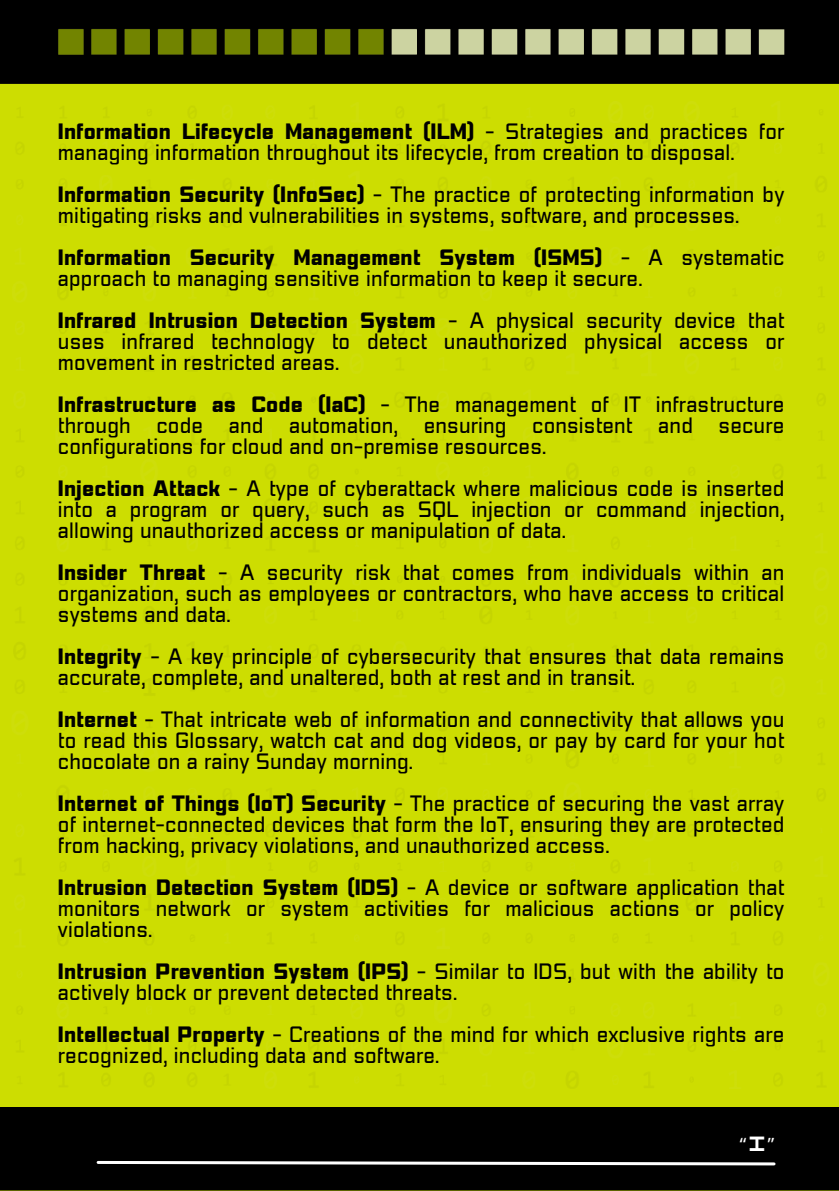
<style>
.page{position:relative;width:839px;height:1191px;background:#fff}
.page>*{position:absolute;margin:0;border:0;box-sizing:border-box;transform-origin:0 0}
.t1{font:20px/21px "Pattanakarn Regular Wd 3";letter-spacing:.01em;color:#000}
.t2{font:20px "Pattanakarn Bold Wd 3";letter-spacing:.01em;color:#000}
.t3{font:18px "Noto Sans Gurmukhi";color:#fff}
.s1{font-family:"Pattanakarn Regular Wd 3"}
.s2{font-family:"Pattanakarn Bold Wd 3"}
.s3{font-family:"HK Modular";font-weight:700}
</style>
<div class="page">
<div style="left:0;top:0;width:838px;height:1191px;background:#cddd01"></div>
<div style="left:0;top:1107px;width:838px;height:84px;background:#000"></div>
<svg style="left:95px;top:1159px;width:682px;height:8px;background:#5f5f5f"></svg>
<div style="left:0;top:0;width:838px;height:84px;background:#000"></div>
<svg style="left:58px;top:29px;width:25px;height:25px"></svg>
<svg style="left:91px;top:29px;width:25px;height:25px"></svg>
<svg style="left:124px;top:29px;width:26px;height:25px"></svg>
<svg style="left:158px;top:29px;width:25px;height:25px"></svg>
<svg style="left:191px;top:29px;width:26px;height:25px"></svg>
<svg style="left:224px;top:29px;width:26px;height:25px"></svg>
<svg style="left:258px;top:29px;width:25px;height:25px"></svg>
<svg style="left:291px;top:29px;width:26px;height:25px"></svg>
<svg style="left:324px;top:29px;width:26px;height:25px"></svg>
<svg style="left:358px;top:29px;width:25px;height:25px"></svg>
<svg style="left:391px;top:29px;width:26px;height:25px"></svg>
<svg style="left:425px;top:29px;width:25px;height:25px"></svg>
<svg style="left:458px;top:29px;width:25px;height:25px"></svg>
<svg style="left:491px;top:29px;width:26px;height:25px"></svg>
<svg style="left:525px;top:29px;width:25px;height:25px"></svg>
<svg style="left:558px;top:29px;width:26px;height:25px"></svg>
<svg style="left:591px;top:29px;width:26px;height:25px"></svg>
<svg style="left:625px;top:29px;width:25px;height:25px"></svg>
<svg style="left:658px;top:29px;width:26px;height:25px"></svg>
<svg style="left:692px;top:29px;width:25px;height:25px"></svg>
<svg style="left:725px;top:29px;width:25px;height:25px"></svg>
<svg style="left:758px;top:29px;width:26px;height:26px"></svg>
<p class="t2" style="left:58px;top:120px;width:728px">Information Lifecycle Management (ILM) <span class="s1">- Strategies and practices for</span></p>
<p class="t1" style="left:58px;top:132px;width:728px;line-height:42px">managing information throughout its lifecycle, from creation to disposal.<br><span class="s2">Information Security (InfoSec)</span> - The practice of protecting information by</p>
<p class="t1" style="left:58px;top:206px;width:683px">mitigating risks and vulnerabilities in systems, software, and processes.</p>
<p class="t2" style="left:58px;top:246px;width:728px">Information Security Management System (ISMS) <span class="s1">- A systematic</span></p>
<p class="t1" style="left:58px;top:269px;width:586px">approach to managing sensitive information to keep it secure.</p>
<p class="t2" style="left:58px;top:309px;width:728px">Infrared Intrusion Detection System <span class="s1">- A physical security device that</span></p>
<p class="t1" style="left:58px;top:332px;width:728px">uses infrared technology to detect unauthorized physical access or movement in restricted areas.</p>
<p class="t1" style="left:58px;top:395px;width:728px"><span class="s2">Infrastructure as Code (IaC)</span> - The management of IT infrastructure through</p>
<p class="t1" style="left:156px;top:416px;width:48px">code</p>
<p class="t1" style="left:229px;top:416px;width:36px">and</p>
<p class="t1" style="left:289px;top:416px;width:110px">automation,</p>
<p class="t1" style="left:423px;top:416px;width:84px">ensuring</p>
<p class="t1" style="left:532px;top:416px;width:102px">consistent</p>
<p class="t1" style="left:658px;top:416px;width:36px">and</p>
<p class="t1" style="left:718px;top:416px;width:67px">secure</p>
<p class="t1" style="left:58px;top:426px;width:728px;line-height:42px">configurations for cloud and on-premise resources.<br><span class="s2">Injection Attack</span> - A type of cyberattack where malicious code is inserted</p>
<p class="t1" style="left:58px;top:500px;width:728px">into a program or query, such as SQL injection or command injection, allowing unauthorized access or manipulation of data.</p>
<p class="t1" style="left:58px;top:563px;width:728px;text-align:justify"><span class="s2">Insider Threat</span> - A security risk that comes from individuals within an organization, such as employees or contractors, who have access to critical systems and data.</p>
<p class="t1" style="left:58px;top:647px;width:727px"><span class="s2">Integrity</span> - A key principle of cybersecurity that ensures that data remains accurate, complete, and unaltered, both at rest and in transit.</p>
<p class="t1" style="left:58px;top:710px;width:728px;text-align:justify"><span class="s2">Internet</span> - That intricate web of information and connectivity that allows you to read this Glossary, watch cat and dog videos, or pay by card for your hot chocolate on a rainy Sunday morning.</p>
<p class="t1" style="left:58px;top:794px;width:728px;text-align:justify"><span class="s2">Internet of Things (IoT) Security</span> - The practice of securing the vast array of internet-connected devices that form the IoT, ensuring they are protected from hacking, privacy violations, and unauthorized access.</p>
<p class="t1" style="left:58px;top:878px;width:728px;text-align:justify"><span class="s2">Intrusion Detection System (IDS)</span> - A device or software application that monitors network or system activities for malicious actions or policy violations.</p>
<p class="t1" style="left:58px;top:962px;width:728px"><span class="s2">Intrusion Prevention System (IPS)</span> - Similar to IDS, but with the ability to actively block or prevent detected threats.</p>
<p class="t1" style="left:58px;top:1025px;width:728px"><span class="s2">Intellectual Property</span> - Creations of the mind for which exclusive rights are recognized, including data and software.</p>
<p class="t3" style="left:738px;top:1135px;width:39px">“<span class="s3">I</span>”</p>
</div>
